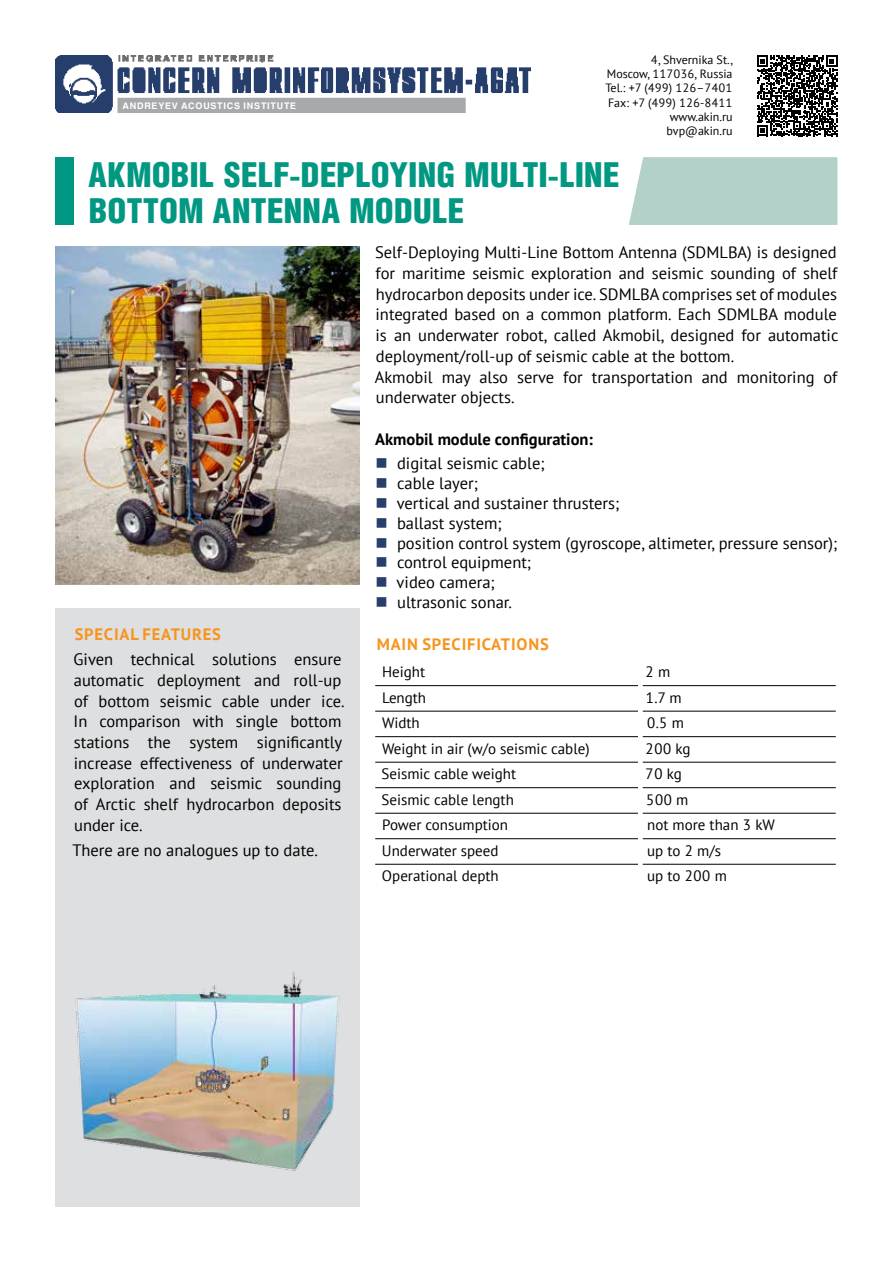
<style>
.page{position:relative;width:893px;height:1263px;background:#fff}
.page>*{position:absolute;margin:0;border:0;box-sizing:border-box;transform-origin:0 0}
.t1{font:34.5px/36px "Helios Cond Black C";letter-spacing:-.005em;color:#009882}
.t2{font:16.5px/20.7px "PT Sans";color:#000}
.t3{font:700 16.5px "PT Sans";letter-spacing:.05em;color:#f7941e}
.t4{font:700 16.5px "PT Sans";color:#000}
.t5{font:15px "PT Sans";color:#000}
.t6{font:12px/14.2px "PT Sans";color:#000;text-align:right}
.t7{font:700 9px "Helios C";letter-spacing:.08em;color:#fff}
</style>
<div class="page">
<img style="left:56px;top:56px;width:474px;height:57px">
<svg style="left:757px;top:56px;width:80px;height:80px"></svg>
<div style="left:56px;top:608px;width:304px;height:598px;background:#dedfe0"></div>
<img style="left:56px;top:247px;width:303px;height:338px">
<img style="left:75px;top:972px;width:265px;height:199px">
<hr style="left:375px;top:685px;width:263px;height:1px;background:#000">
<hr style="left:642px;top:685px;width:194px;height:1px;background:#000">
<hr style="left:375px;top:711px;width:263px;height:1px;background:#000">
<hr style="left:642px;top:711px;width:194px;height:1px;background:#000">
<hr style="left:375px;top:736px;width:263px;height:1px;background:#000">
<hr style="left:642px;top:736px;width:194px;height:1px;background:#000">
<hr style="left:375px;top:762px;width:263px;height:1px;background:#000">
<hr style="left:642px;top:762px;width:194px;height:1px;background:#000">
<hr style="left:375px;top:787px;width:263px;height:1px;background:#000">
<hr style="left:642px;top:787px;width:194px;height:1px;background:#000">
<hr style="left:375px;top:813px;width:263px;height:1px;background:#000">
<hr style="left:642px;top:813px;width:194px;height:1px;background:#000">
<hr style="left:375px;top:838px;width:263px;height:1px;background:#000">
<hr style="left:642px;top:838px;width:194px;height:1px;background:#000">
<hr style="left:375px;top:864px;width:263px;height:1px;background:#000">
<hr style="left:642px;top:864px;width:194px;height:1px;background:#000">
<div style="left:629px;top:157px;width:208px;height:68px;background:#b4d1c9"></div>
<div style="left:55px;top:157px;width:19px;height:68px;background:#009882"></div>
<p class="t6" style="left:605px;top:52px;width:129px">4, Shvernika St.,<br>Moscow, 117036, Russia<br>Tel.: +7 (499) 126–7401<br>Fax: +7 (499) 126-8411 www.akin.ru bvp@akin.ru</p>
<h1 class="t1" style="left:88px;top:156px;width:532px">AKMOBIL SELF-DEPLOYING MULTI-LINE<br>BOTTOM ANTENNA MODULE</h1>
<p class="t7" style="left:123px;top:100px;width:175px">ANDREYEV ACOUSTICS INSTITUTE</p>
<p class="t3" style="left:75px;top:623px;width:148px">SPECIAL FEATURES</p>
<p class="t2" style="left:74px;top:649px;width:273px">Given technical solutions ensure automatic deployment and roll-up of bottom seismic cable under ice.<br>In comparison with single bottom stations the system significantly increase effectiveness of underwater exploration and seismic sounding of Arctic shelf hydrocarbon deposits under ice.</p>
<p class="t2" style="left:72px;top:839px;width:247px">There are no analogues up to date.</p>
<p class="t2" style="left:375px;top:242px;width:465px">Self-Deploying Multi-Line Bottom Antenna (SDMLBA) is designed for maritime seismic exploration and seismic sounding of shelf hydrocarbon deposits under ice. SDMLBA comprises set of modules integrated based on a common platform. Each SDMLBA module is an underwater robot, called Akmobil, designed for automatic deployment/roll-up of seismic cable at the bottom.<br>Akmobil may also serve for transportation and monitoring of underwater objects.</p>
<p class="t4" style="left:375px;top:428px;width:220px">Akmobil module configuration:</p>
<p class="t2" style="left:397px;top:453px;width:442px;line-height:19.8px">digital seismic cable;<br>cable layer;<br>vertical and sustainer thrusters;<br>ballast system;<br>position control system (gyroscope, altimeter, pressure sensor); control equipment;<br>video camera;<br>ultrasonic sonar.</p>
<p class="t3" style="left:377px;top:633px;width:174px">MAIN SPECIFICATIONS</p>
<p class="t5" style="left:382px;top:662px;width:45px">Height</p>
<p class="t5" style="left:645px;top:662px;width:26px">2 m</p>
<p class="t5" style="left:382px;top:688px;width:46px">Length</p>
<p class="t5" style="left:646px;top:688px;width:38px">1.7 m</p>
<p class="t5" style="left:382px;top:713px;width:39px">Width</p>
<p class="t5" style="left:647px;top:713px;width:38px">0.5 m</p>
<p class="t5" style="left:382px;top:739px;width:209px">Weight in air (w/o seismic cable)</p>
<p class="t5" style="left:645px;top:739px;width:47px">200 kg</p>
<p class="t5" style="left:381px;top:764px;width:136px">Seismic cable weight</p>
<p class="t5" style="left:645px;top:764px;width:38px">70 kg</p>
<p class="t5" style="left:381px;top:790px;width:134px">Seismic cable length</p>
<p class="t5" style="left:646px;top:790px;width:44px">500 m</p>
<p class="t5" style="left:382px;top:815px;width:128px">Power consumption</p>
<p class="t5" style="left:647px;top:815px;width:129px">not more than 3 kW</p>
<p class="t5" style="left:382px;top:841px;width:118px">Underwater speed</p>
<p class="t5" style="left:647px;top:841px;width:75px">up to 2 m/s</p>
<p class="t5" style="left:382px;top:866px;width:118px">Operational depth</p>
<p class="t5" style="left:647px;top:866px;width:81px">up to 200 m</p>
</div>
